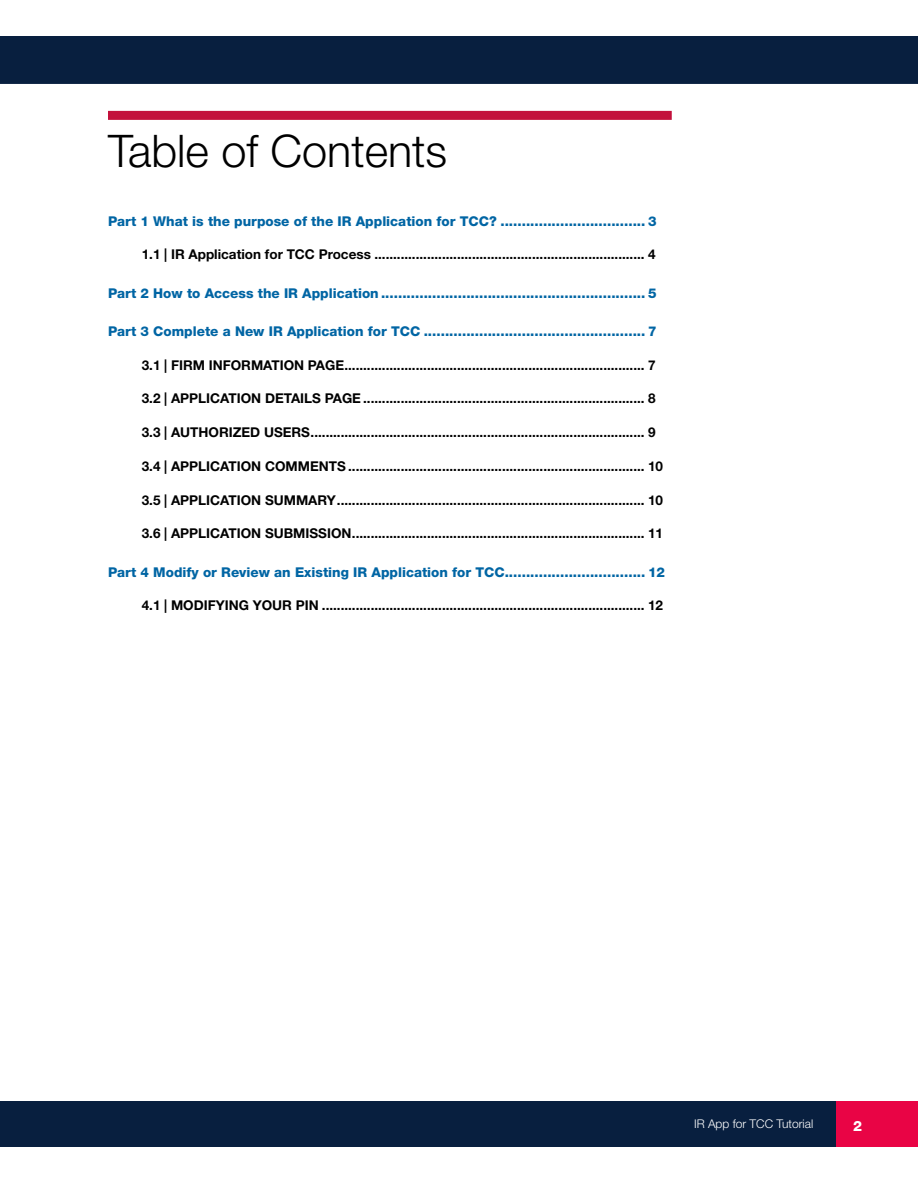
<style>
.page{position:relative;width:918px;height:1188px;background:#fff}
.page>*{position:absolute;margin:0;border:0;box-sizing:border-box;transform-origin:0 0}
.TOC_title{font:300 45px "Helvetica Neue LT Std";color:#000}
.t1{font:800 14.25px "Helvetica Neue LT Std";color:#fff}
.t2{font:700 13.5px "Helvetica Neue LT Std";color:#000}
.t3{font:800 13.5px "Helvetica Neue LT Std";color:#0065a4}
.t4{font:300 12px "Helvetica Neue LT Std";color:#fff}
</style>
<div class="page">
<div style="left:0;top:37px;width:918px;height:45px;background:#081f3f"></div>
<div style="left:0;top:1101px;width:864px;height:46px;background:#081f3f"></div>
<div style="left:0;top:76px;width:918px;height:8px;background:#081f3f"></div>
<div style="left:836px;top:1101px;width:82px;height:46px;background:#e90445"></div>
<div style="left:108px;top:111px;width:564px;height:9px;background:#c3113c"></div>
<p class="TOC_title" style="left:108px;top:124px;width:341px">Table of Contents</p>
<p class="t3" style="left:108px;top:213px;width:550px">Part 1 What is the purpose of the IR Application for TCC? .................................. 3</p>
<p class="t2" style="left:142px;top:246px;width:515px">1.1 | IR Application for TCC Process ........................................................................ 4</p>
<p class="t3" style="left:108px;top:285px;width:550px">Part 2 How to Access the IR Application .............................................................. 5</p>
<p class="t3" style="left:108px;top:323px;width:550px">Part 3 Complete a New IR Application for TCC .................................................... 7</p>
<p class="t2" style="left:142px;top:356px;width:515px">3.1 | FIRM INFORMATION PAGE................................................................................ 7</p>
<p class="t2" style="left:142px;top:390px;width:515px">3.2 | APPLICATION DETAILS PAGE ........................................................................... 8</p>
<p class="t2" style="left:142px;top:424px;width:515px">3.3 | AUTHORIZED USERS......................................................................................... 9</p>
<p class="t2" style="left:142px;top:458px;width:523px">3.4 | APPLICATION COMMENTS ............................................................................... 10</p>
<p class="t2" style="left:142px;top:491px;width:523px">3.5 | APPLICATION SUMMARY.................................................................................. 10</p>
<p class="t2" style="left:142px;top:525px;width:523px">3.6 | APPLICATION SUBMISSION.............................................................................. 11</p>
<p class="t3" style="left:108px;top:564px;width:559px">Part 4 Modify or Review an Existing IR Application for TCC................................. 12</p>
<p class="t2" style="left:142px;top:597px;width:523px">4.1 | MODIFYING YOUR PIN ...................................................................................... 12</p>
<p class="t4" style="left:694px;top:1116px;width:121px">IR App for TCC Tutorial</p>
<p class="t1" style="left:853px;top:1118px;width:10px">2</p>
</div>
